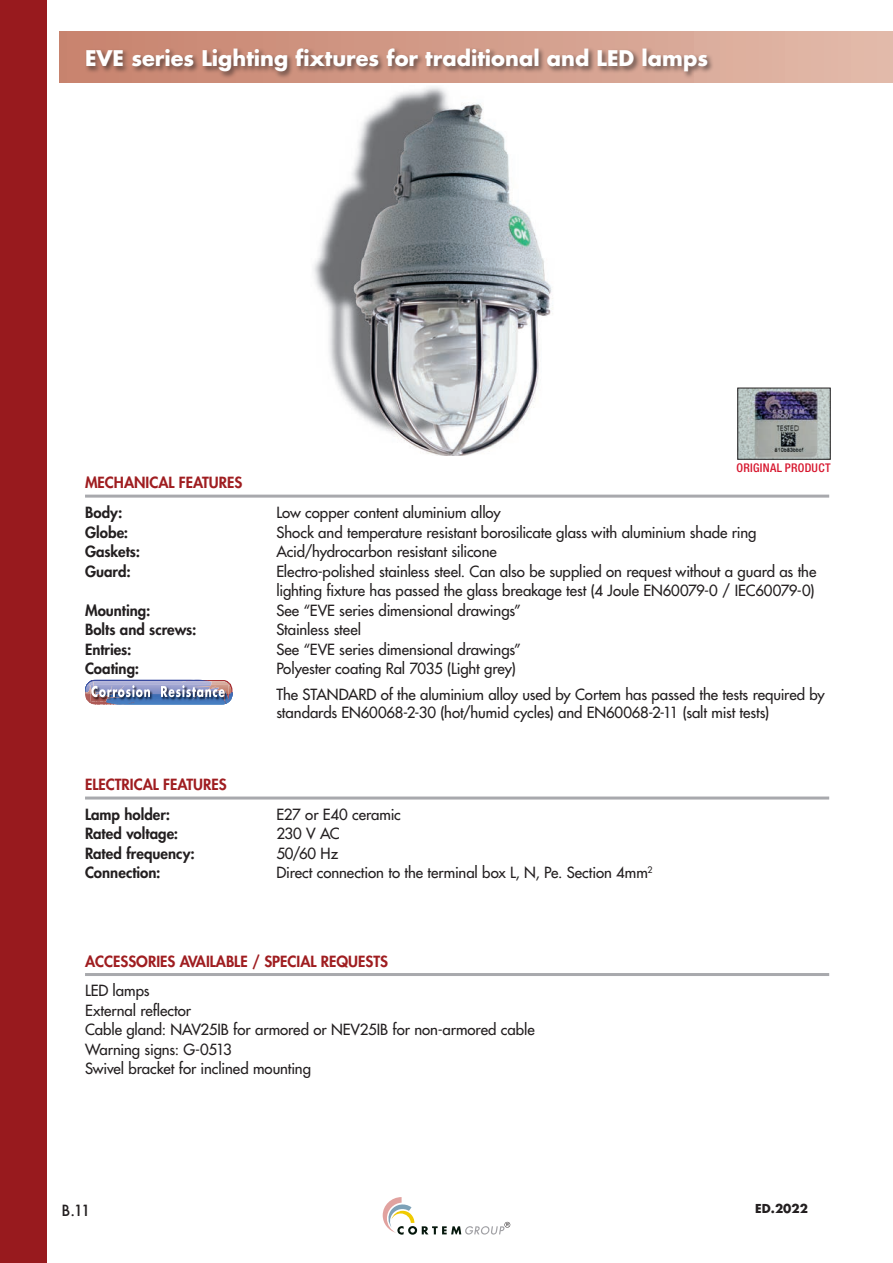
<style>
.page{position:relative;width:893px;height:1263px;background:#fff}
.page>*{position:absolute;margin:0;border:0;box-sizing:border-box;transform-origin:0 0}
.ITA_titolo_pagina{font:700 21px "Futura";color:#fff}
.ITA_testo_10pt{font:15px/19.5px "Futura";letter-spacing:-.005em;color:#231f20}
.ITA_testo_10pt-2{font:800 15px "Futura";color:#231f20}
.ITA_testo_10pt_heavy{font:800 15px "Futura";color:#9f1d20}
.t1{font:500 15px "Futura";color:#231f20}
.ES_titolo_pagina{font:500 condensed 12px "Helvetica Neue LT Pro";letter-spacing:.02em;color:#d7162e}
.t2{font:700 12px "Futura";color:#231f20}
</style>
<div class="page">
<img style="left:313px;top:86px;width:240px;height:369px">
<svg style="left:383px;top:1197px;width:127px;height:38px"></svg>
<div style="left:60px;top:31px;width:833px;height:51px;background:linear-gradient(to right,#c7826d,#e1b9a9)"></div>
<div style="left:0;top:0;width:47px;height:1263px;background:#981a1e"></div>
<div style="left:85px;top:47px;width:629px;height:32px;background:#231f20;opacity:.6"></div>
<hr style="left:85px;top:495px;width:744px;height:3px;background:#a8a9ad">
<img style="left:739px;top:390px;width:90px;height:68px">
<div style="left:737px;top:388px;width:94px;height:72px;border:1px solid #231f20"></div>
<hr style="left:85px;top:796px;width:744px;height:3px;background:#a8a9ad">
<hr style="left:85px;top:973px;width:744px;height:3px;background:#a8a9ad">
<hr style="left:85px;top:704px;width:147px;height:1px;background:#4881c3">
<hr style="left:85px;top:703px;width:147px;height:1px;background:#477fc1">
<hr style="left:85px;top:702px;width:147px;height:1px;background:#467cc0">
<hr style="left:85px;top:701px;width:147px;height:1px;background:#477abe">
<hr style="left:85px;top:700px;width:147px;height:1px;background:#4477bc">
<hr style="left:85px;top:699px;width:147px;height:1px;background:#4375bb">
<hr style="left:85px;top:698px;width:147px;height:1px;background:#4073b9">
<hr style="left:85px;top:697px;width:147px;height:1px;background:#3d71b8">
<hr style="left:85px;top:696px;width:147px;height:1px;background:#416fb7">
<hr style="left:85px;top:695px;width:147px;height:1px;background:#406cb5">
<hr style="left:85px;top:694px;width:147px;height:1px;background:#3e6ab4">
<hr style="left:85px;top:693px;width:147px;height:1px;background:#3f68b2">
<hr style="left:85px;top:692px;width:147px;height:1px;background:#3e66b0">
<hr style="left:85px;top:691px;width:147px;height:1px;background:#3d64af">
<hr style="left:85px;top:690px;width:147px;height:1px;background:#3d61ad">
<hr style="left:85px;top:689px;width:147px;height:1px;background:#3c5fac">
<hr style="left:85px;top:688px;width:147px;height:1px;background:#395daa">
<hr style="left:85px;top:687px;width:147px;height:1px;background:#3a5ba9">
<hr style="left:85px;top:686px;width:147px;height:1px;background:#3b58a7">
<hr style="left:85px;top:685px;width:147px;height:1px;background:#3b56a5">
<hr style="left:85px;top:684px;width:147px;height:1px;background:#3b54a4">
<hr style="left:85px;top:683px;width:147px;height:1px;background:#3951a3">
<hr style="left:85px;top:682px;width:147px;height:1px;background:#394fa1">
<hr style="left:85px;top:681px;width:147px;height:1px;background:#384ca0">
<hr style="left:85px;top:680px;width:147px;height:1px;background:#394a9f">
<img style="left:86px;top:681px;width:3px;height:13px">
<img style="left:91px;top:697px;width:137px;height:4px">
<svg style="left:89px;top:680px;width:144px;height:17px;background:#a6a5c2"></svg>
<p class="ITA_titolo_pagina" style="left:85px;top:43px;width:625px">EVE series Lighting fixtures for traditional and LED lamps</p>
<p class="ITA_testo_10pt_heavy" style="left:85px;top:473px;width:159px">MECHANICAL FEATURES</p>
<p class="ES_titolo_pagina" style="left:737px;top:461px;width:95px">ORIGINAL PRODUCT</p>
<p class="ITA_testo_10pt-2" style="left:85px;top:502px;width:39px">Body:</p>
<p class="ITA_testo_10pt" style="left:276px;top:503px;width:226px">Low copper content aluminium alloy</p>
<p class="ITA_testo_10pt-2" style="left:85px;top:522px;width:45px">Globe:</p>
<p class="ITA_testo_10pt" style="left:276px;top:522px;width:482px">Shock and temperature resistant borosilicate glass with aluminium shade ring</p>
<p class="ITA_testo_10pt-2" style="left:85px;top:541px;width:57px">Gaskets:</p>
<p class="ITA_testo_10pt" style="left:276px;top:542px;width:222px">Acid/hydrocarbon resistant silicone</p>
<p class="ITA_testo_10pt-2" style="left:85px;top:561px;width:47px">Guard:</p>
<p class="ITA_testo_10pt" style="left:276px;top:561px;width:541px">Electro-polished stainless steel. Can also be supplied on request without a guard as the lighting fixture has passed the glass breakage test (4 Joule EN60079-0 / IEC60079-0)</p>
<p class="ITA_testo_10pt-2" style="left:85px;top:600px;width:67px">Mounting:</p>
<p class="ITA_testo_10pt" style="left:276px;top:600px;width:246px">See “EVE series dimensional drawings”</p>
<p class="ITA_testo_10pt-2" style="left:85px;top:619px;width:113px">Bolts and screws:</p>
<p class="ITA_testo_10pt" style="left:276px;top:620px;width:86px">Stainless steel</p>
<p class="ITA_testo_10pt-2" style="left:85px;top:639px;width:48px">Entries:</p>
<p class="ITA_testo_10pt" style="left:276px;top:639px;width:246px">See “EVE series dimensional drawings”</p>
<p class="ITA_testo_10pt-2" style="left:85px;top:658px;width:56px">Coating:</p>
<p class="ITA_testo_10pt" style="left:276px;top:659px;width:241px">Polyester coating Ral 7035 (Light grey)</p>
<p class="ITA_testo_10pt" style="left:228px;top:684px;width:6px">:</p>
<p class="ITA_testo_10pt" style="left:276px;top:685px;width:550px;line-height:18px">The STANDARD of the aluminium alloy used by Cortem has passed the tests required by standards EN60068-2-30 (hot/humid cycles) and EN60068-2-11 (salt mist tests)</p>
<p class="ITA_testo_10pt_heavy" style="left:85px;top:775px;width:143px">ELECTRICAL FEATURES</p>
<p class="ITA_testo_10pt-2" style="left:85px;top:804px;width:87px">Lamp holder:</p>
<p class="ITA_testo_10pt" style="left:276px;top:805px;width:126px">E27 or E40 ceramic</p>
<p class="ITA_testo_10pt-2" style="left:85px;top:824px;width:95px">Rated voltage:</p>
<p class="ITA_testo_10pt" style="left:276px;top:824px;width:65px">230 V AC</p>
<p class="ITA_testo_10pt-2" style="left:85px;top:843px;width:111px">Rated frequency:</p>
<p class="ITA_testo_10pt" style="left:276px;top:844px;width:63px">50/60 Hz</p>
<p class="ITA_testo_10pt-2" style="left:85px;top:863px;width:77px">Connection:</p>
<p class="ITA_testo_10pt" style="left:276px;top:863px;width:378px">Direct connection to the terminal box L, N, Pe. Section 4mm<sup>2</sup></p>
<p class="ITA_testo_10pt_heavy" style="left:85px;top:951px;width:305px">ACCESSORIES AVAILABLE / SPECIAL REQUESTS</p>
<p class="ITA_testo_10pt" style="left:85px;top:981px;width:66px">LED lamps</p>
<p class="ITA_testo_10pt" style="left:85px;top:1001px;width:108px">External reflector</p>
<p class="ITA_testo_10pt" style="left:85px;top:1020px;width:451px">Cable gland: NAV25IB for armored or NEV25IB for non-armored cable</p>
<p class="ITA_testo_10pt" style="left:85px;top:1040px;width:148px">Warning signs: G-0513</p>
<p class="ITA_testo_10pt" style="left:85px;top:1059px;width:227px">Swivel bracket for inclined mounting</p>
<p class="t1" style="left:62px;top:1200px;width:30px">B.11</p>
<p class="t2" style="left:755px;top:1200px;width:54px">ED.2022</p>
</div>
